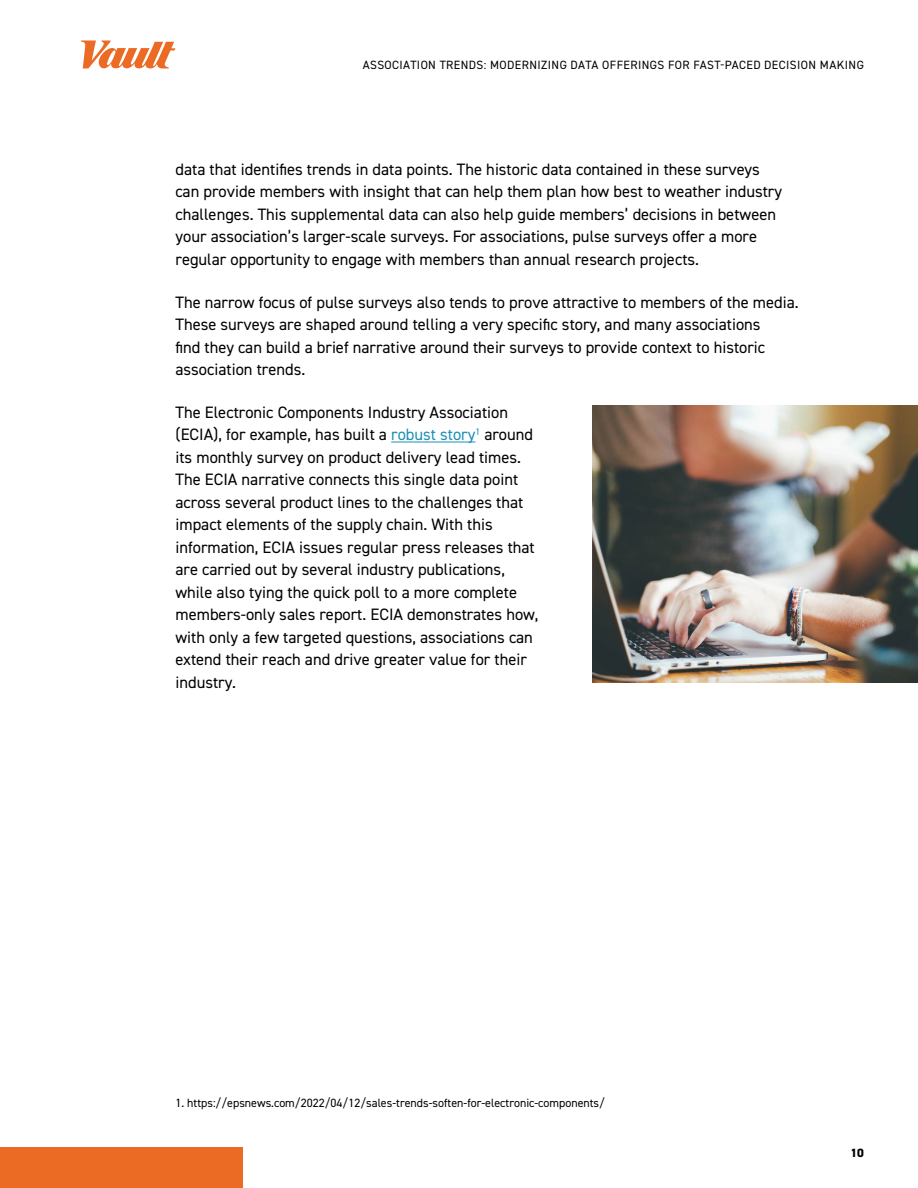
<style>
.page{position:relative;width:918px;height:1188px;background:#fff}
.page>*{position:absolute;margin:0;border:0;box-sizing:border-box;transform-origin:0 0}
.t1{font:16.5px/22.5px "DIN2014";color:#000}
.t2{font:12px "DIN2014";letter-spacing:.005em;color:#000}
.t3{font:12px "DIN2014";letter-spacing:.035em;color:#000}
.t4{font:800 12px "DIN2014";color:#000}
.s1{color:#1c90b6}
</style>
<div class="page">
<svg style="left:81px;top:41px;width:95px;height:27px"></svg>
<div style="left:0;top:1148px;width:243px;height:40px;background:#eb6b24"></div>
<hr style="left:391px;top:442px;width:84px;height:1px;background:#1c90b6">
<img style="left:593px;top:405px;width:325px;height:278px">
<p class="t3" style="left:363px;top:57px;width:503px">ASSOCIATION TRENDS: MODERNIZING DATA OFFERINGS FOR FAST-PACED DECISION MAKING</p>
<p class="t1" style="left:176px;top:158px;width:608px">data that identifies trends in data points. The historic data contained in these surveys can provide members with insight that can help them plan how best to weather industry challenges. This supplemental data can also help guide members’ decisions in between your association’s larger-scale surveys. For associations, pulse surveys offer a more regular opportunity to engage with members than annual research projects.</p>
<p class="t1" style="left:176px;top:290px;width:625px">The narrow focus of pulse surveys also tends to prove attractive to members of the media.<br>These surveys are shaped around telling a very specific story, and many associations<br>find they can build a brief narrative around their surveys to provide context to historic association trends.</p>
<p class="t1" style="left:176px;top:401px;width:364px">The Electronic Components Industry Association (ECIA), for example, has built a <span class="s1">robust story</span><sup>1</sup> around its monthly survey on product delivery lead times.<br>The ECIA narrative connects this single data point across several product lines to the challenges that impact elements of the supply chain. With this information, ECIA issues regular press releases that are carried out by several industry publications, while also tying the quick poll to a more complete members-only sales report. ECIA demonstrates how, with only a few targeted questions, associations can extend their reach and drive greater value for their industry.</p>
<p class="t2" style="left:176px;top:1095px;width:431px">1. https://epsnews.com/2022/04/12/sales-trends-soften-for-electronic-components/</p>
<p class="t4" style="left:851px;top:1145px;width:15px">10</p>
</div>
